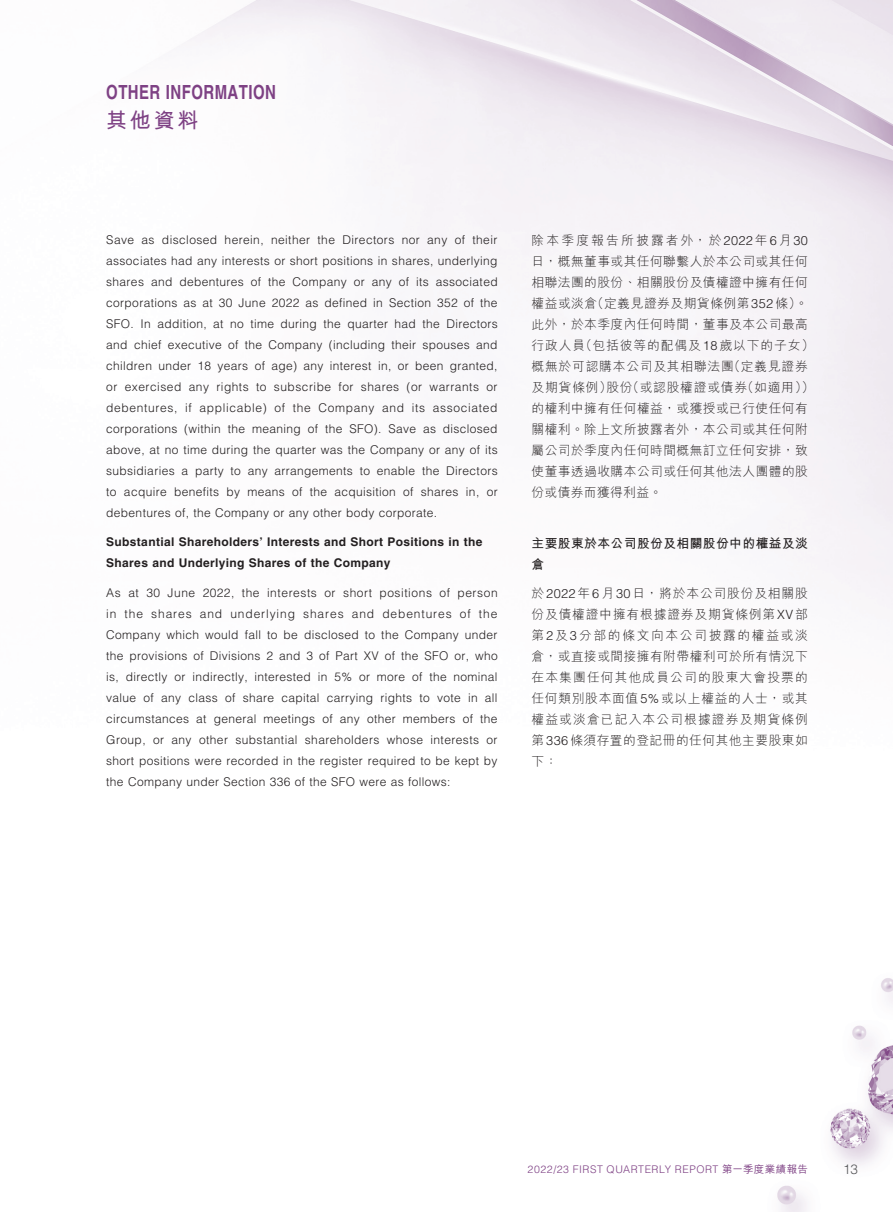
<style>
.page{position:relative;width:893px;height:1212px;background:#fff}
.page>*{position:absolute;margin:0;border:0;box-sizing:border-box;transform-origin:0 0}
.t1{font:700 21px "M Hei HK";color:#7e4184}
.t2{font:700 19.5px "Helvetica LT Std";letter-spacing:.03em;color:#7e4184;scale:.77 1}
.t3{font:300 13.5px "Helvetica LT Std";color:#57585a}
.t4{font:300 12.75px/21px "M Hei HK";letter-spacing:.035em;color:#231f20}
.t5{font:700 12.75px/21px "M Hei HK";letter-spacing:.035em;color:#231f20}
.t6{font:300 12px/21px "Helvetica LT Std";letter-spacing:.03em;color:#231f20;text-align:justify}
.t7{font:700 12px/21px "Helvetica LT Std";letter-spacing:.03em;color:#231f20}
.t8{font:300 10.5px "Helvetica LT Std";letter-spacing:.05em;color:#7e4184}
.s1{font-family:"Helvetica LT Std"}
.s2{font-family:"M Hei HK";font-weight:500}
</style>
<div class="page">
<img style="left:187px;top:0;width:706px;height:1212px">
<h2 class="t2" style="left:106px;top:80px;width:222px">OTHER INFORMATION</h2>
<h1 class="t1" style="left:106px;top:105px;width:94px">其他資料</h1>
<p class="t6" style="left:106px;top:229px;width:393px">Save as disclosed herein, neither the Directors nor any of their associates had any interests or short positions in shares, underlying shares and debentures of the Company or any of its associated corporations as at 30 June 2022 as defined in Section 352 of the SFO. In addition, at no time during the quarter had the Directors and chief executive of the Company (including their spouses and children under 18 years of age) any interest in, or been granted, or exercised any rights to subscribe for shares (or warrants or debentures, if applicable) of the Company and its associated corporations (within the meaning of the SFO). Save as disclosed above, at no time during the quarter was the Company or any of its subsidiaries a party to any arrangements to enable the Directors to acquire benefits by means of the acquisition of shares in, or debentures of, the Company or any other body corporate.</p>
<p class="t7" style="left:106px;top:531px;width:378px">Substantial Shareholders’ Interests and Short Positions in the<br>Shares and Underlying Shares of the Company</p>
<p class="t6" style="left:106px;top:582px;width:393px">As at 30 June 2022, the interests or short positions of person in the shares and underlying shares and debentures of the Company which would fall to be disclosed to the Company under the provisions of Divisions 2 and 3 of Part XV of the SFO or, who is, directly or indirectly, interested in 5% or more of the nominal value of any class of share capital carrying rights to vote in all circumstances at general meetings of any other members of the Group, or any other substantial shareholders whose interests or short positions were recorded in the register required to be kept by the Company under Section 336 of the SFO were as follows:</p>
<p class="t4" style="left:531px;top:230px;width:284px">除本季度報告所披露者外，於<span class="s1">2022</span>年<span class="s1">6</span>月<span class="s1">30</span>日，概無董事或其任何聯繫人於本公司或其任何相聯法團的股份、相關股份及債權證中擁有任何權益或淡倉（定義見證券及期貨條例第<span class="s1">352</span>條）。此外，於本季度內任何時間，董事及本公司最高行政人員（包括彼等的配偶及<span class="s1">18</span>歲以下的子女）概無於可認購本公司及其相聯法團（定義見證券及期貨條例）股份（或認股權證或債券（如適用））的權利中擁有任何權益，或獲授或已行使任何有關權利。除上文所披露者外，本公司或其任何附屬公司於季度內任何時間概無訂立任何安排，致使董事透過收購本公司或任何其他法人團體的股份或債券而獲得利益。</p>
<p class="t5" style="left:531px;top:531px;width:278px">主要股東於本公司股份及相關股份中的權益及淡倉</p>
<p class="t4" style="left:531px;top:583px;width:278px;text-align:justify">於<span class="s1">2022</span>年<span class="s1">6</span>月<span class="s1">30</span>日，將於本公司股份及相關股份及債權證中擁有根據證券及期貨條例第<span class="s1">XV</span>部第<span class="s1">2</span>及<span class="s1">3</span>分部的條文向本公司披露的權益或淡倉，或直接或間接擁有附帶權利可於所有情況下在本集團任何其他成員公司的股東大會投票的任何類別股本面值<span class="s1">5%</span>或以上權益的人士，或其權益或淡倉已記入本公司根據證券及期貨條例第<span class="s1">336</span>條須存置的登記冊的任何其他主要股東如下：</p>
<p class="t8" style="left:528px;top:1162px;width:282px">2022/23 FIRST QUARTERLY REPORT <span class="s2">第一季度業績報告</span></p>
<p class="t3" style="left:843px;top:1161px;width:16px">13</p>
</div>
